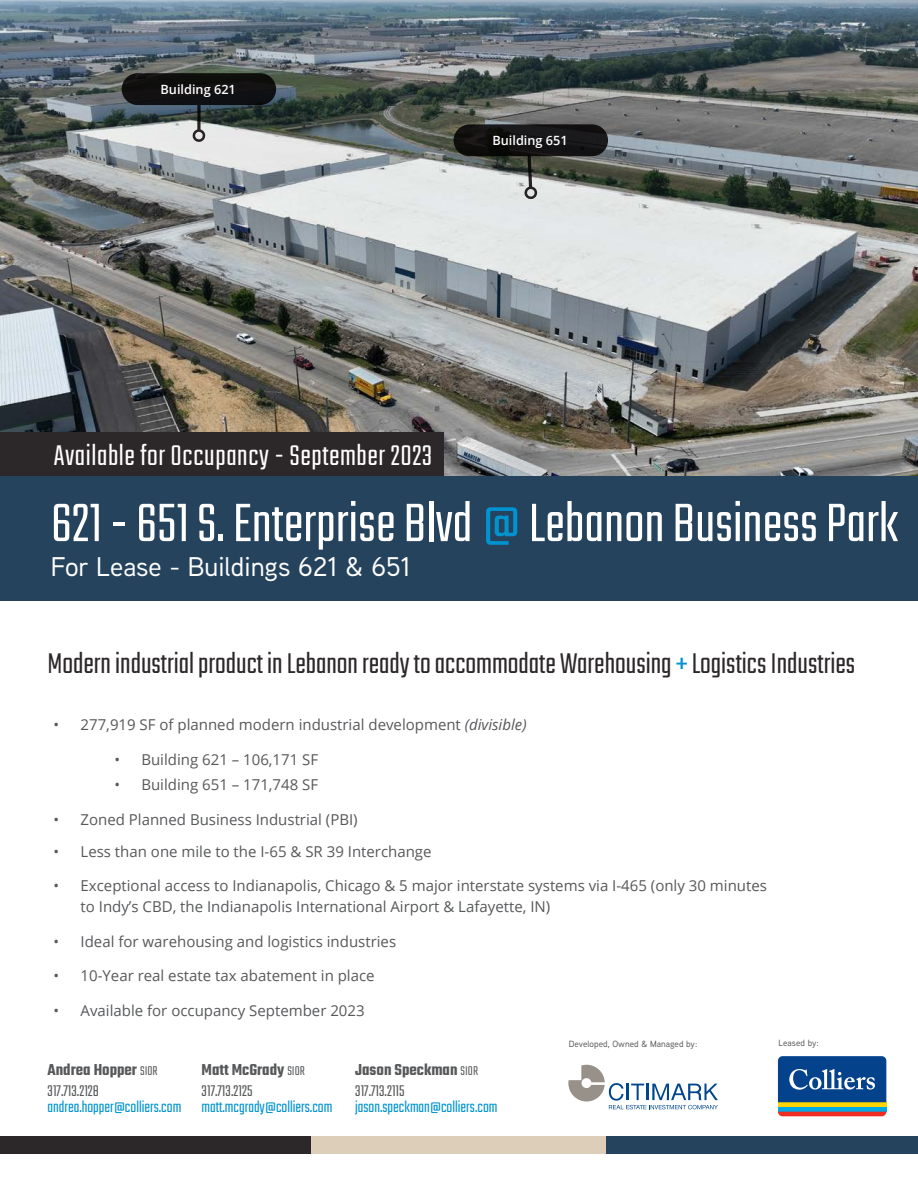
<style>
.page{position:relative;width:918px;height:1188px;background:#fff}
.page>*{position:absolute;margin:0;border:0;box-sizing:border-box;transform-origin:0 0}
.t1{font:300 60px "Teko";color:#fff}
.contact{font:300 31.5px "Teko";color:#2c2728}
.t2{font:300 31.5px "Teko";letter-spacing:.02em;color:#fff}
.t3{font:500 27px "Aaux Next";color:#fff}
.contact-2{font:300 17.1px "Teko";color:#0093d0}
.contact-3{font:600 17.1px "Teko";color:#57585a}
.contact-4{font:300 17.1px "Teko";color:#57585a}
.t4{font:15px/21px "Open Sans";color:#57585a}
.t5{font:600 12.75px "Open Sans";color:#fff}
.Paragraph_Style_1{font:500 9px "Aaux Next";letter-spacing:.005em;color:#57585a}
.s1{color:#0093d0}
.s2{color:#0092d0}
.s3{font-style:italic}
.s4{font-weight:300;font-size:13.95px}
</style>
<div class="page">
<img style="left:0;top:0;width:918px;height:476px">
<div style="left:454px;top:124px;width:154px;height:32px;background:#131213;border-radius:16px"></div>
<svg style="left:523px;top:155px;width:15px;height:44px"></svg>
<div style="left:122px;top:73px;width:154px;height:32px;background:#0f1012;border-radius:16px"></div>
<svg style="left:197px;top:105px;width:4px;height:24px"></svg>
<svg style="left:191px;top:129px;width:15px;height:13px"></svg>
<div style="left:309px;top:1136px;width:297px;height:18px;background:#ddceb9"></div>
<div style="left:0;top:1136px;width:310px;height:18px;background:#2c2728"></div>
<div style="left:607px;top:1136px;width:311px;height:18px;background:#25435d"></div>
<div style="left:0;top:432px;width:443px;height:45px;background:#2c2728"></div>
<svg style="left:776px;top:1054px;width:112px;height:64px"></svg>
<div style="left:778px;top:1107px;width:108px;height:5px;background:#00a8e4"></div>
<div style="left:778px;top:1102px;width:108px;height:5px;background:#fed503"></div>
<svg style="left:778px;top:1112px;width:108px;height:4px"></svg>
<svg style="left:778px;top:1056px;width:108px;height:46px;background:#215798"></svg>
<svg style="left:569px;top:1065px;width:148px;height:44px"></svg>
<div style="left:0;top:476px;width:918px;height:124px;background:#25435d"></div>
<p class="t5" style="left:160px;top:81px;width:77px">Building 621</p>
<p class="t5" style="left:492px;top:132px;width:77px">Building 651</p>
<p class="t2" style="left:54px;top:438px;width:380px">Available for Occupancy - September 2023</p>
<p class="t1" style="left:51px;top:490px;width:849px">621 - 651 S. Enterprise Blvd<span class="s1">@</span>Lebanon Business Park</p>
<p class="t3" style="left:51px;top:548px;width:361px">For Lease - Buildings 621 &amp; 651</p>
<p class="contact" style="left:48px;top:646px;width:809px">Modern industrial product in Lebanon ready to accommodate Warehousing <span class="s2">+</span> Logistics Industries</p>
<p class="t4" style="left:54px;top:714px;width:475px">• 277,919 SF of planned modern industrial development <span class="s3">(divisible)</span></p>
<p class="t4" style="left:114px;top:748px;width:205px">• Building 621 – 106,171 SF</p>
<p class="t4" style="left:114px;top:774px;width:205px">• Building 651 – 171,748 SF</p>
<p class="t4" style="left:54px;top:808px;width:306px">• Zoned Planned Business Industrial (PBI)</p>
<p class="t4" style="left:54px;top:841px;width:380px">• Less than one mile to the I-65 &amp; SR 39 Interchange</p>
<p class="t4" style="left:81px;top:875px;width:688px;text-indent:-27px">• Exceptional access to Indianapolis, Chicago &amp; 5 major interstate systems via I-465 (only 30 minutes to Indy’s CBD, the Indianapolis International Airport &amp; Lafayette, IN)</p>
<p class="t4" style="left:54px;top:931px;width:344px">• Ideal for warehousing and logistics industries</p>
<p class="t4" style="left:54px;top:965px;width:323px">• 10-Year real estate tax abatement in place</p>
<p class="t4" style="left:54px;top:1000px;width:313px">• Available for occupancy September 2023</p>
<p class="contact-3" style="left:48px;top:1060px;width:112px">Andrea Hopper <span class="s4">SIOR</span></p>
<p class="contact-4" style="left:48px;top:1081px;width:53px">317.713.2128</p>
<p class="contact-2" style="left:48px;top:1097px;width:135px">andrea.hopper@colliers.com</p>
<p class="contact-3" style="left:202px;top:1060px;width:105px">Matt McGrady <span class="s4">SIOR</span></p>
<p class="contact-4" style="left:202px;top:1081px;width:52px">317.713.2125</p>
<p class="contact-2" style="left:202px;top:1097px;width:132px">matt.mcgrady@colliers.com</p>
<p class="contact-3" style="left:355px;top:1060px;width:124px">Jason Speckman <span class="s4">SIOR</span></p>
<p class="contact-4" style="left:355px;top:1081px;width:51px">317.713.2115</p>
<p class="contact-2" style="left:355px;top:1097px;width:144px">jason.speckman@colliers.com</p>
<p class="Paragraph_Style_1" style="left:569px;top:1038px;width:130px">Developed, Owned &amp; Managed by:</p>
<p class="Paragraph_Style_1" style="left:778px;top:1037px;width:42px">Leased by:</p>
</div>
